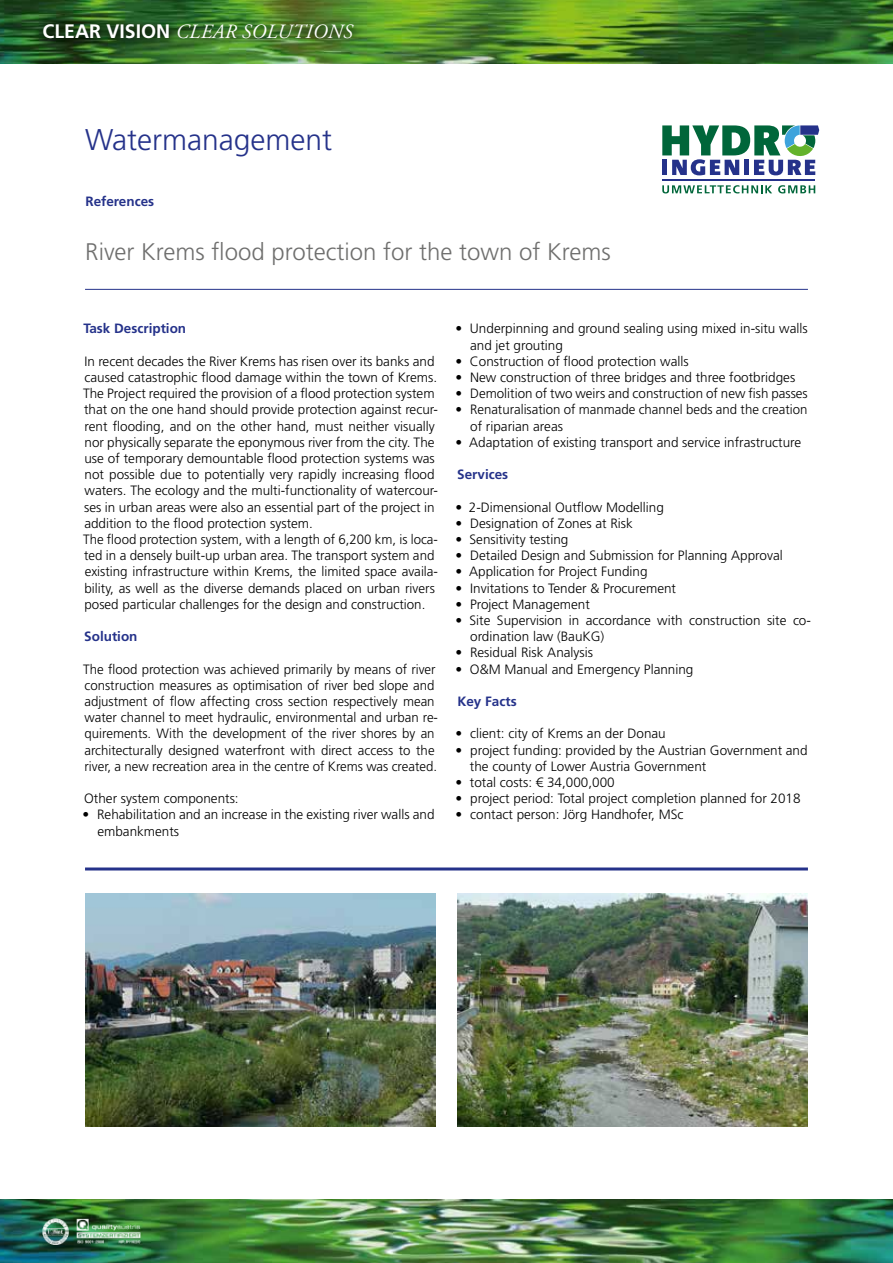
<style>
.page{position:relative;width:893px;height:1263px;background:#fff}
.page>*{position:absolute;margin:0;border:0;box-sizing:border-box;transform-origin:0 0}
.t1{font:300 30px "Frutiger LT Std";color:#25328a}
.t2{font:300 24px "Frutiger LT Std";color:#6f6f6e}
.t3{font:italic 20.25px "Adobe Garamond Pro";letter-spacing:.015em;color:#fff}
.t4{font:300 13.5px/16.2px "Frutiger LT Std";color:#000}
.t5{font:700 13.5px "Frutiger LT Std";color:#25328a}
.s1{font-family:"Frutiger LT Std";font-weight:700;font-style:normal;font-size:19.5px}
</style>
<div class="page">
<img style="left:0;top:1199px;width:893px;height:64px">
<img style="left:0;top:0;width:893px;height:64px">
<img style="left:43px;top:1219px;width:25px;height:25px">
<img style="left:77px;top:1218px;width:63px;height:27px">
<svg style="left:37px;top:18px;width:326px;height:30px;background:#346223"></svg>
<hr style="left:85px;top:289px;width:723px;height:1px;background:#25328a">
<hr style="left:85px;top:867px;width:723px;height:3px;background:#25328a">
<img style="left:85px;top:893px;width:351px;height:234px">
<img style="left:457px;top:893px;width:351px;height:234px">
<svg style="left:662px;top:185px;width:110px;height:8px"></svg>
<svg style="left:778px;top:185px;width:37px;height:8px"></svg>
<hr style="left:662px;top:179px;width:153px;height:2px;background:#25328a">
<svg style="left:662px;top:125px;width:157px;height:50px"></svg>
<h3 class="t3" style="left:43px;top:20px;width:312px"><span class="s1">Clear Vision</span> CLEAR SOLUTIONS</h3>
<h1 class="t1" style="left:85px;top:123px;width:249px">Watermanagement</h1>
<p class="t5" style="left:85px;top:193px;width:70px">References</p>
<h2 class="t2" style="left:85px;top:238px;width:527px">River Krems flood protection for the town of Krems</h2>
<p class="t5" style="left:83px;top:321px;width:104px">Task Description</p>
<p class="t4" style="left:83px;top:353px;width:357px">In recent decades the River Krems has risen over its banks and caused catastrophic flood damage within the town of Krems.<br>The Project required the provision of a flood protection system that on the one hand should provide protection against recur&shy;rent flooding, and on the other hand, must neither visually nor physically separate the eponymous river from the city. The use of temporary demountable flood protection systems was not possible due to potentially very rapidly increasing flood waters. The ecology and the multi-functionality of watercour&shy;ses in urban areas were also an essential part of the project in addition to the flood protection system.<br>The flood protection system, with a length of 6,200 km, is loca&shy;ted in a densely built-up urban area. The transport system and existing infrastructure within Krems, the limited space availa&shy;bility, as well as the diverse demands placed on urban rivers posed particular challenges for the design and construction.</p>
<p class="t5" style="left:84px;top:628px;width:55px">Solution</p>
<p class="t4" style="left:83px;top:661px;width:356px">The flood protection was achieved primarily by means of river construction measures as optimisation of river bed slope and adjustment of flow affecting cross section respectively mean water channel to meet hydraulic, environmental and urban re&shy;quirements. With the development of the river shores by an architecturally designed waterfront with direct access to the river, a new recreation area in the centre of Krems was created.</p>
<p class="t4" style="left:84px;top:791px;width:156px">Other system components:</p>
<p class="t4" style="left:97px;top:807px;width:339px;text-indent:-15px">• Rehabilitation and an increase in the existing river walls and embankments</p>
<p class="t4" style="left:470px;top:321px;width:339px;text-indent:-15px">• Underpinning and ground sealing using mixed in-situ walls and jet grouting</p>
<p class="t4" style="left:455px;top:353px;width:235px">• Construction of flood protection walls</p>
<p class="t4" style="left:455px;top:369px;width:341px">• New construction of three bridges and three footbridges</p>
<p class="t4" style="left:455px;top:386px;width:354px">• Demolition of two weirs and construction of new fish passes</p>
<p class="t4" style="left:470px;top:402px;width:339px;text-indent:-15px">• Renaturalisation of manmade channel beds and the creation of riparian areas</p>
<p class="t4" style="left:455px;top:434px;width:347px">• Adaptation of existing transport and service infrastructure</p>
<p class="t5" style="left:457px;top:466px;width:53px">Services</p>
<p class="t4" style="left:455px;top:499px;width:210px">• 2-Dimensional Outflow Modelling</p>
<p class="t4" style="left:455px;top:515px;width:179px">• Designation of Zones at Risk</p>
<p class="t4" style="left:455px;top:531px;width:115px">• Sensitivity testing</p>
<p class="t4" style="left:455px;top:548px;width:329px">• Detailed Design and Submission for Planning Approval</p>
<p class="t4" style="left:455px;top:564px;width:194px">• Application for Project Funding</p>
<p class="t4" style="left:455px;top:580px;width:222px">• Invitations to Tender &amp; Procurement</p>
<p class="t4" style="left:455px;top:596px;width:136px">• Project Management</p>
<p class="t4" style="left:470px;top:612px;width:342px;text-indent:-15px">• Site Supervision in accordance with construction site co&shy;ordination law (BauKG)</p>
<p class="t4" style="left:455px;top:645px;width:139px">• Residual Risk Analysis</p>
<p class="t4" style="left:455px;top:661px;width:239px">• O&amp;M Manual and Emergency Planning</p>
<p class="t5" style="left:457px;top:693px;width:61px">Key Facts</p>
<p class="t4" style="left:455px;top:726px;width:212px">• client: city of Krems an der Donau</p>
<p class="t4" style="left:470px;top:742px;width:339px;text-indent:-14px">• project funding: provided by the Austrian Government and the county of Lower Austria Government</p>
<p class="t4" style="left:455px;top:774px;width:161px">• total costs: € 34,000,000</p>
<p class="t4" style="left:455px;top:791px;width:347px">• project period: Total project completion planned for 2018</p>
<p class="t4" style="left:455px;top:807px;width:230px">• contact person: Jörg Handhofer, MSc</p>
</div>
